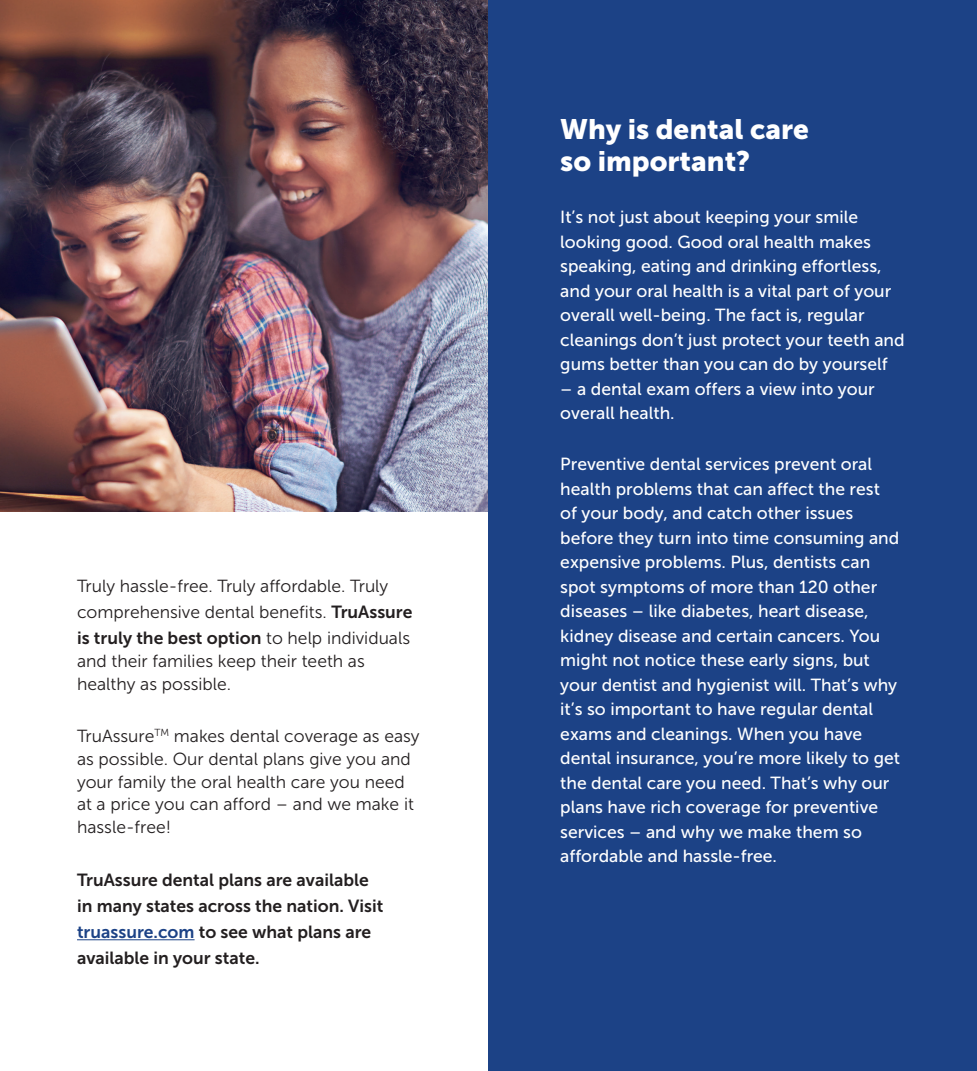
<style>
.page{position:relative;width:977px;height:1071px;background:#fff}
.page>*{position:absolute;margin:0;border:0;box-sizing:border-box;transform-origin:0 0}
.t1{font:28px/31.5px "Museo Sans 900";color:#fff}
.P1{font:17.5px/24.5px "Museo Sans 500";color:#fff}
.P2{font:17.5px/22.8px "Museo Sans 300";color:#231f20}
.P2-2{font:17.5px/26.2px "Museo Sans 700";color:#231f20}
.s1{font-family:"Museo Sans 700"}
.s2{color:#1c4286}
</style>
<div class="page">
<img style="left:0;top:0;width:488px;height:512px">
<hr style="left:77px;top:939px;width:117px;height:1px;background:#1c4286">
<div style="left:488px;top:0;width:488px;height:1071px;background:#1c4286"></div>
<p class="P2" style="left:77px;top:573px;width:337px;line-height:26.2px">Truly hassle-free. Truly affordable. Truly comprehensive dental benefits. <span class="s1">TruAssure is truly the best option</span> to help individuals</p>
<p class="P2" style="left:77px;top:650px;width:289px">and their families keep their teeth as healthy as possible.</p>
<p class="P2" style="left:77px;top:725px;width:344px">TruAssure<sup>TM</sup> makes dental coverage as easy as possible. Our dental plans give you and your family the oral health care you need at a price you can afford – and we make it hassle-free!</p>
<p class="P2-2" style="left:77px;top:866px;width:308px">TruAssure dental plans are available in many states across the nation. Visit <span class="s2">truassure.com</span> to see what plans are available in your state.</p>
<h3 class="t1" style="left:560px;top:114px;width:250px">Why is dental care so important?</h3>
<p class="P1" style="left:560px;top:205px;width:346px">It’s not just about keeping your smile looking good. Good oral health makes speaking, eating and drinking effortless, and your oral health is a vital part of your overall well-being. The fact is, regular cleanings don’t just protect your teeth and gums better than you can do by yourself</p>
<p class="P1" style="left:560px;top:377px;width:316px">– a dental exam offers a view into your overall health.</p>
<p class="P1" style="left:560px;top:452px;width:341px">Preventive dental services prevent oral health problems that can affect the rest of your body, and catch other issues before they turn into time consuming and expensive problems. Plus, dentists can spot symptoms of more than 120 other diseases – like diabetes, heart disease, kidney disease and certain cancers. You might not notice these early signs, but your dentist and hygienist will. That’s why it’s so important to have regular dental exams and cleanings. When you have dental insurance, you’re more likely to get the dental care you need. That’s why our plans have rich coverage for preventive services – and why we make them so affordable and hassle-free.</p>
</div>
